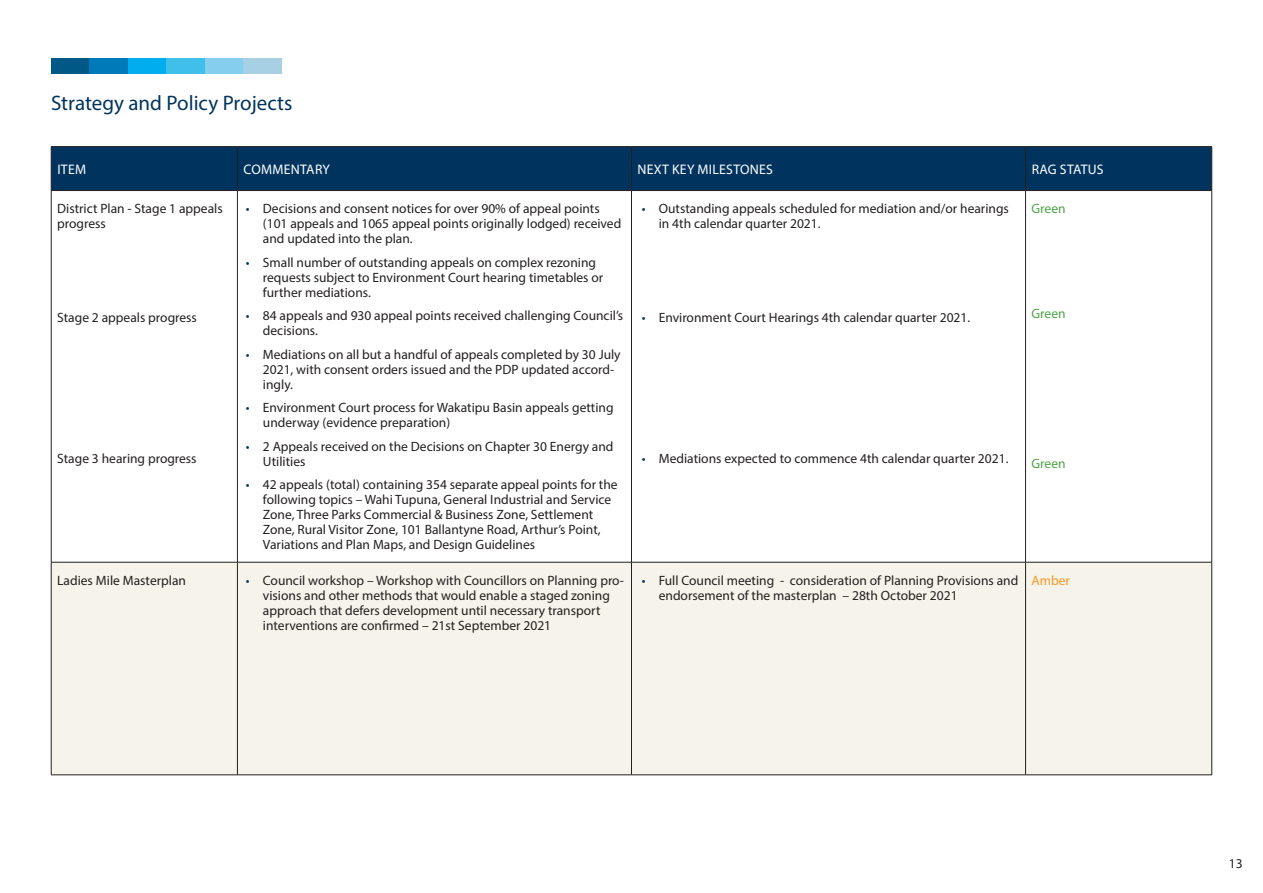
<style>
.page{position:relative;width:1263px;height:893px;background:#fff}
.page>*{position:absolute;margin:0;border:0;box-sizing:border-box;transform-origin:0 0}
.Heading_Navy{font:21px "Myriad Pro";color:#00345e}
.KPI_Table_Headings{font:13.8px "Myriad Pro";letter-spacing:.02em;color:#fff}
.KPI_Table_Item{font:13.5px/15px "Myriad Pro";color:#231f20}
.KPI_Table_Rag_Status{font:13.5px "Myriad Pro";color:#4ca445}
.KPI_Table_Rag_Status-2{font:13.5px "Myriad Pro";color:#f79827}
.s1{color:#00345e}
</style>
<div class="page">
<div style="left:51px;top:58px;width:38px;height:15px;background:#005886"></div>
<div style="left:89px;top:58px;width:39px;height:15px;background:#007ab8"></div>
<div style="left:128px;top:58px;width:38px;height:15px;background:#00aeef"></div>
<div style="left:205px;top:58px;width:38px;height:15px;background:#86ceed"></div>
<div style="left:166px;top:58px;width:39px;height:15px;background:#3fbfe9"></div>
<div style="left:243px;top:58px;width:39px;height:15px;background:#a7d0e4"></div>
<div style="left:52px;top:147px;width:1159px;height:43px;background:#00345e"></div>
<svg style="left:52px;top:191px;width:1159px;height:371px"></svg>
<div style="left:52px;top:563px;width:1159px;height:212px;background:#f5f3ea"></div>
<hr style="left:51px;top:146px;width:186px;height:1px;background:#231f20">
<hr style="left:51px;top:147px;width:1px;height:43px;background:#231f20">
<hr style="left:237px;top:146px;width:394px;height:1px;background:#231f20">
<hr style="left:237px;top:147px;width:1px;height:43px;background:#231f20">
<hr style="left:631px;top:146px;width:394px;height:1px;background:#231f20">
<hr style="left:631px;top:147px;width:1px;height:43px;background:#231f20">
<hr style="left:1025px;top:146px;width:187px;height:1px;background:#231f20">
<hr style="left:1025px;top:147px;width:1px;height:43px;background:#231f20">
<hr style="left:1211px;top:147px;width:1px;height:43px;background:#231f20">
<hr style="left:51px;top:190px;width:186px;height:1px;background:#231f20">
<hr style="left:51px;top:191px;width:1px;height:371px;background:#231f20">
<hr style="left:237px;top:190px;width:394px;height:1px;background:#231f20">
<hr style="left:237px;top:191px;width:1px;height:371px;background:#231f20">
<hr style="left:631px;top:190px;width:394px;height:1px;background:#231f20">
<hr style="left:631px;top:191px;width:1px;height:371px;background:#231f20">
<hr style="left:1025px;top:190px;width:187px;height:1px;background:#231f20">
<hr style="left:1025px;top:191px;width:1px;height:371px;background:#231f20">
<hr style="left:1211px;top:191px;width:1px;height:371px;background:#231f20">
<hr style="left:51px;top:562px;width:1px;height:213px;background:#231f20">
<hr style="left:51px;top:562px;width:186px;height:1px;background:#231f20">
<hr style="left:237px;top:562px;width:394px;height:1px;background:#231f20">
<hr style="left:631px;top:562px;width:394px;height:1px;background:#231f20">
<hr style="left:1025px;top:562px;width:187px;height:1px;background:#231f20">
<hr style="left:237px;top:562px;width:1px;height:213px;background:#231f20">
<hr style="left:631px;top:562px;width:1px;height:213px;background:#231f20">
<hr style="left:1025px;top:562px;width:1px;height:213px;background:#231f20">
<hr style="left:1211px;top:562px;width:1px;height:213px;background:#231f20">
<hr style="left:51px;top:775px;width:186px;height:1px;background:#231f20">
<hr style="left:237px;top:775px;width:394px;height:1px;background:#231f20">
<hr style="left:631px;top:775px;width:394px;height:1px;background:#231f20">
<hr style="left:1025px;top:775px;width:187px;height:1px;background:#231f20">
<p class="Heading_Navy" style="left:51px;top:90px;width:243px">Strategy and Policy Projects</p>
<p class="KPI_Table_Headings" style="left:57px;top:160px;width:30px">ITEM</p>
<p class="KPI_Table_Headings" style="left:244px;top:160px;width:88px">COMMENTARY</p>
<p class="KPI_Table_Headings" style="left:638px;top:160px;width:137px">NEXT KEY MILESTONES</p>
<p class="KPI_Table_Headings" style="left:1032px;top:160px;width:74px">RAG STATUS</p>
<p class="KPI_Table_Item" style="left:57px;top:201px;width:167px">District Plan - Stage 1 appeals progress</p>
<p class="KPI_Table_Item" style="left:263px;top:201px;width:360px;text-indent:-17px"><span class="s1">•</span> Decisions and consent notices for over 90% of appeal points (101 appeals and 1065 appeal points originally lodged) received and updated into the plan.</p>
<p class="KPI_Table_Item" style="left:263px;top:255px;width:342px;text-indent:-17px"><span class="s1">•</span> Small number of outstanding appeals on complex rezoning requests subject to Environment Court hearing timetables or further mediations.</p>
<p class="KPI_Table_Item" style="left:263px;top:308px;width:362px;text-indent:-17px"><span class="s1">•</span> 84 appeals and 930 appeal points received challenging Council’s decisions.</p>
<p class="KPI_Table_Item" style="left:263px;top:347px;width:359px;text-indent:-17px"><span class="s1">•</span> Mediations on all but a handful of appeals completed by 30 July<br>2021, with consent orders issued and the PDP updated accord&shy;ingly.</p>
<p class="KPI_Table_Item" style="left:263px;top:400px;width:352px;text-indent:-17px"><span class="s1">•</span> Environment Court process for Wakatipu Basin appeals getting underway (evidence preparation)</p>
<p class="KPI_Table_Item" style="left:263px;top:439px;width:352px;text-indent:-17px"><span class="s1">•</span> 2 Appeals received on the Decisions on Chapter 30 Energy and<br>Utilities</p>
<p class="KPI_Table_Item" style="left:263px;top:477px;width:356px;text-indent:-17px"><span class="s1">•</span> 42 appeals (total) containing 354 separate appeal points for the following topics – Wahi Tupuna, General Industrial and Service Zone, Three Parks Commercial &amp; Business Zone, Settlement Zone, Rural Visitor Zone, 101 Ballantyne Road, Arthur’s Point, Variations and Plan Maps, and Design Guidelines</p>
<p class="KPI_Table_Item" style="left:659px;top:201px;width:352px;text-indent:-17px"><span class="s1">•</span> Outstanding appeals scheduled for mediation and/or hearings in 4th calendar quarter 2021.</p>
<p class="KPI_Table_Rag_Status" style="left:1031px;top:201px;width:36px">Green</p>
<p class="KPI_Table_Rag_Status" style="left:1031px;top:306px;width:36px">Green</p>
<p class="KPI_Table_Item" style="left:57px;top:310px;width:141px">Stage 2 appeals progress</p>
<p class="KPI_Table_Item" style="left:642px;top:310px;width:330px"><span class="s1">•</span> Environment Court Hearings 4th calendar quarter 2021.</p>
<p class="KPI_Table_Item" style="left:57px;top:451px;width:141px">Stage 3 hearing progress</p>
<p class="KPI_Table_Item" style="left:642px;top:451px;width:368px"><span class="s1">•</span> Mediations expected to commence 4th calendar quarter 2021.</p>
<p class="KPI_Table_Rag_Status" style="left:1031px;top:456px;width:36px">Green</p>
<p class="KPI_Table_Item" style="left:57px;top:572px;width:130px">Ladies Mile Masterplan</p>
<p class="KPI_Table_Item" style="left:263px;top:573px;width:363px;text-indent:-17px"><span class="s1">•</span> Council workshop – Workshop with Councillors on Planning pro&shy;visions and other methods that would enable a staged zoning approach that defers development until necessary transport interventions are confirmed – 21st September 2021</p>
<p class="KPI_Table_Item" style="left:659px;top:573px;width:361px;text-indent:-17px"><span class="s1">•</span> Full Council meeting - consideration of Planning Provisions and endorsement of the masterplan – 28th October 2021</p>
<p class="KPI_Table_Rag_Status-2" style="left:1031px;top:572px;width:40px">Amber</p>
<p class="KPI_Table_Item" style="left:1229px;top:856px;width:15px">13</p>
</div>
